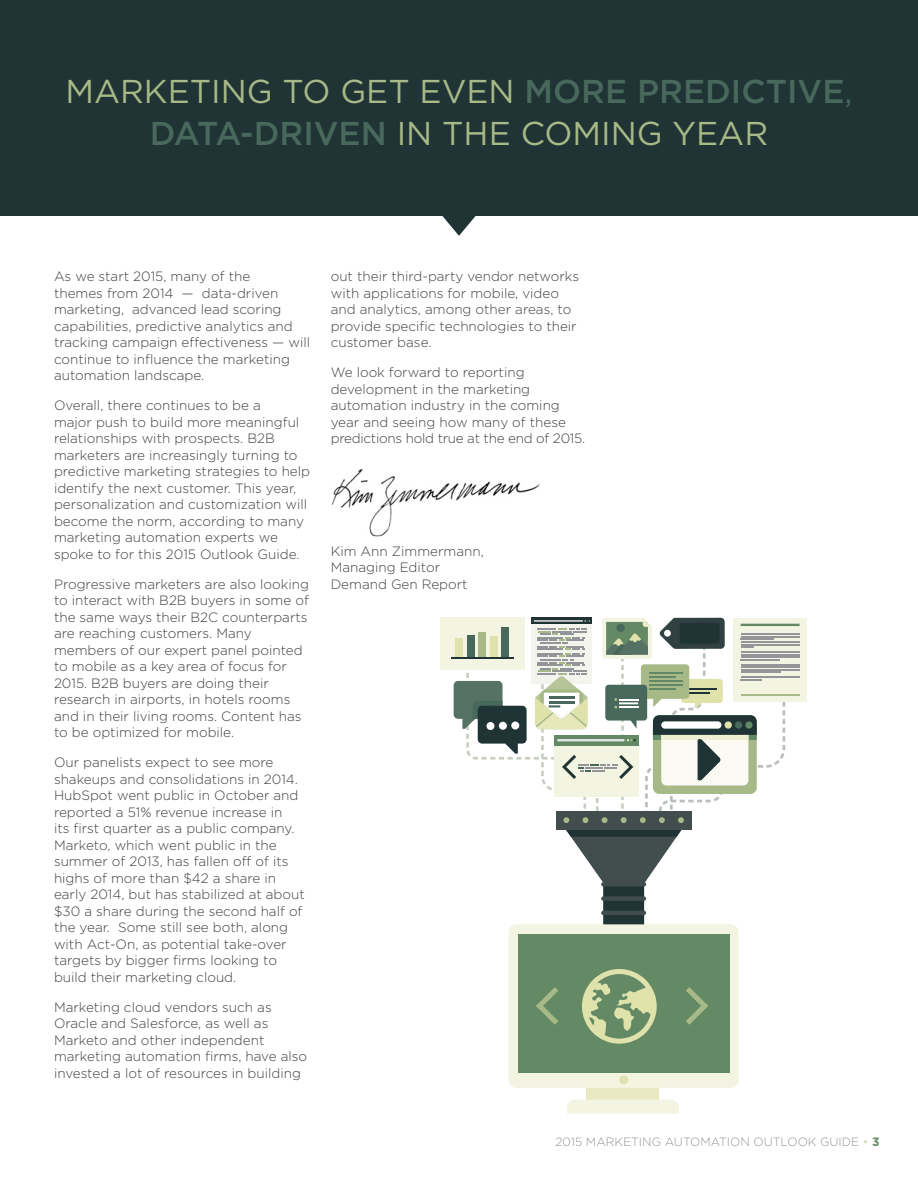
<style>
.page{position:relative;width:918px;height:1188px;background:#fff}
.page>*{position:absolute;margin:0;border:0;box-sizing:border-box;transform-origin:0 0}
.t1{font:33px/42px "Gotham";color:#a6b986;text-align:center}
.t2{font:300 13.5px/16.5px "Gotham HTF";color:#414042}
.t3{font:300 12px "Gotham HTF";color:#939598}
.s1{font-weight:500;color:#47685b}
.s2{color:#47685b}
.s3{color:#d0d7bc}
.s4{font-weight:700;color:#648a65}
</style>
<div class="page">
<div style="left:0;top:0;width:918px;height:216px;background:#203435"></div>
<svg style="left:442px;top:216px;width:34px;height:20px"></svg>
<img style="left:331px;top:469px;width:209px;height:68px">
<div style="left:586px;top:1068px;width:72px;height:36px;background:#e8e9c3"></div>
<div style="left:567px;top:1100px;width:112px;height:14px;background:#f3f4e2"></div>
<div style="left:441px;top:618px;width:84px;height:52px;background:#f3f4e2"></div>
<hr style="left:452px;top:658px;width:62px;height:1px;background:#203435">
<div style="left:733px;top:618px;width:74px;height:84px;background:#f3f4e2"></div>
<svg style="left:454px;top:618px;width:346px;height:470px"></svg>
<h1 class="t1" style="left:65px;top:70px;width:789px">MARKETING TO GET EVEN <span class="s1">MORE PREDICTIVE</span><span class="s2">,<br></span><span class="s1">DATA-DRIVEN</span> IN THE COMING YEAR</h1>
<p class="t2" style="left:54px;top:268px;width:258px">As we start 2015, many of the<br>themes from 2014 — data-driven marketing, advanced lead scoring capabilities, predictive analytics and tracking campaign effectiveness — will continue to influence the marketing automation landscape.</p>
<p class="t2" style="left:54px;top:397px;width:258px">Overall, there continues to be a<br>major push to build more meaningful relationships with prospects. B2B marketers are increasingly turning to predictive marketing strategies to help identify the next customer. This year, personalization and customization will become the norm, according to many marketing automation experts we spoke to for this 2015 Outlook Guide.</p>
<p class="t2" style="left:54px;top:576px;width:256px">Progressive marketers are also looking to interact with B2B buyers in some of the same ways their B2C counterparts are reaching customers. Many members of our expert panel pointed to mobile as a key area of focus for 2015. B2B buyers are doing their research in airports, in hotels rooms and in their living rooms. Content has to be optimized for mobile.</p>
<p class="t2" style="left:54px;top:754px;width:252px">Our panelists expect to see more shakeups and consolidations in 2014.<br>HubSpot went public in October and reported a 51% revenue increase in<br>its first quarter as a public company.<br>Marketo, which went public in the summer of 2013, has fallen off of its highs of more than $42 a share in early 2014, but has stabilized at about $30 a share during the second half of the year. Some still see both, along with Act-On, as potential take-over targets by bigger firms looking to build their marketing cloud.</p>
<p class="t2" style="left:54px;top:999px;width:255px">Marketing cloud vendors such as Oracle and Salesforce, as well as Marketo and other independent marketing automation firms, have also invested a lot of resources in building</p>
<p class="t2" style="left:331px;top:268px;width:250px">out their third-party vendor networks with applications for mobile, video and analytics, among other areas, to provide specific technologies to their customer base.</p>
<p class="t2" style="left:331px;top:364px;width:254px">We look forward to reporting development in the marketing automation industry in the coming year and seeing how many of these predictions hold true at the end of 2015.</p>
<p class="t2" style="left:331px;top:543px;width:155px">Kim Ann Zimmermann,<br>Managing Editor<br>Demand Gen Report</p>
<p class="t3" style="left:556px;top:1135px;width:326px">2015 MARKETING AUTOMATION OUTLOOK GUIDE <span class="s3">•</span> <span class="s4">3</span></p>
</div>
